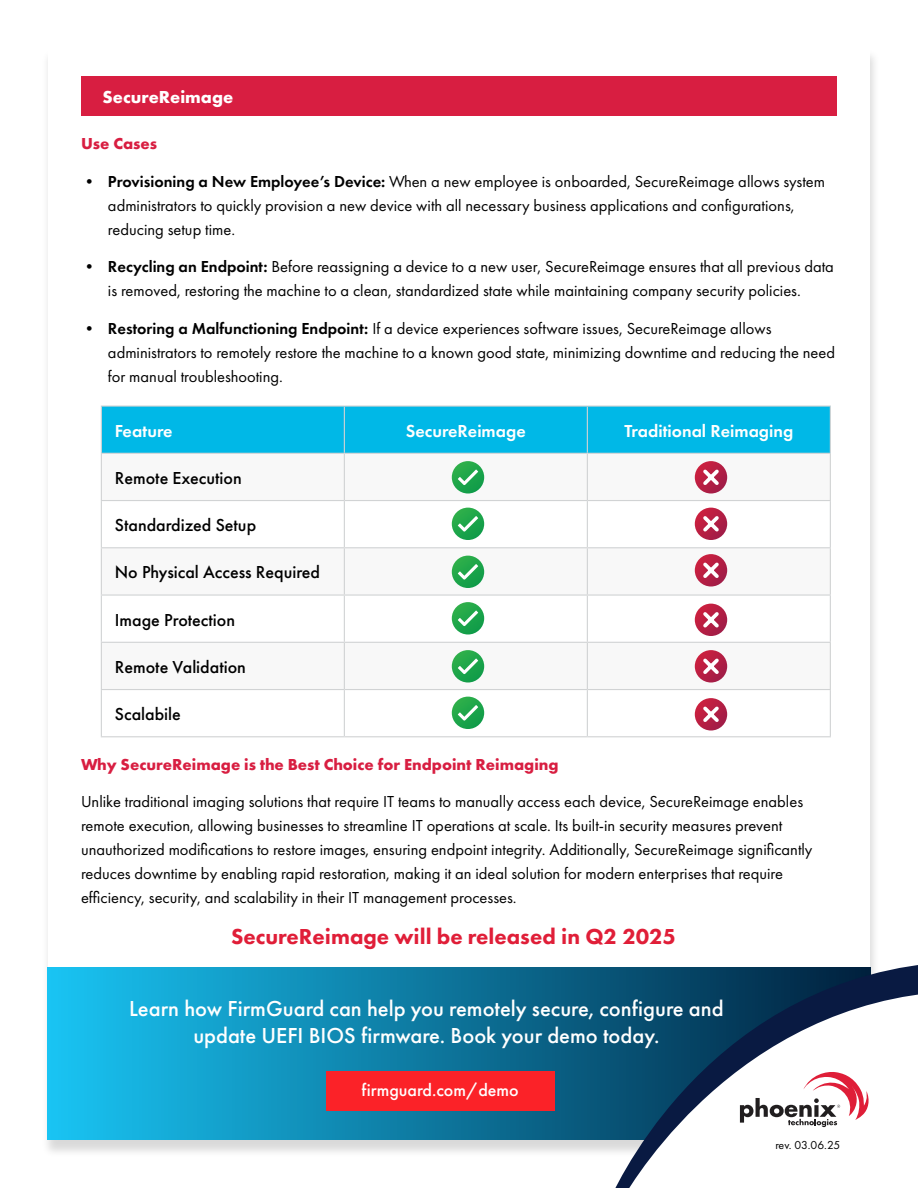
<style>
.page{position:relative;width:918px;height:1188px;background:#fff}
.page>*{position:absolute;margin:0;border:0;box-sizing:border-box;transform-origin:0 0}
.t1{font:500 22.5px/27px "Futura PT";color:#fff;text-align:center}
.t2{font:800 22.5px "Futura PT";color:#e01e38}
.t3{font:500 18px "Futura PT";color:#000}
.t4{font:600 18px "Futura PT";color:#fff}
.t5{font:500 18px "Futura PT";color:#fff}
.t6{font:700 18px "Futura PT";color:#fff}
.t7{font:16.5px/24px "Futura PT";color:#000}
.t8{font:700 16.5px "Futura PT";color:#d81e41}
.t9{font:12px "Futura PT";color:#000}
.s1{font-weight:600}
</style>
<div class="page">
<div style="left:41px;top:48px;width:839px;height:1110px;background:#000;opacity:.15"></div>
<div style="left:48px;top:47px;width:822px;height:1093px;background:#fff"></div>
<svg style="left:48px;top:967px;width:561px;height:173px;background:#108eb7"></svg>
<div style="left:326px;top:1071px;width:228px;height:40px;background:#fb2228"></div>
<div style="left:81px;top:76px;width:756px;height:40px;background:#d81e41"></div>
<svg style="left:609px;top:963px;width:309px;height:225px;background:#2d5975"></svg>
<svg style="left:621px;top:993px;width:297px;height:195px"></svg>
<svg style="left:740px;top:1071px;width:131px;height:56px"></svg>
<div style="left:102px;top:407px;width:728px;height:46px;background:#00b8e7"></div>
<svg style="left:102px;top:454px;width:728px;height:235px"></svg>
<hr style="left:101px;top:405px;width:243px;height:2px;background:#d1d3d4">
<hr style="left:101px;top:407px;width:1px;height:46px;background:#d1d3d4">
<hr style="left:344px;top:405px;width:243px;height:2px;background:#d1d3d4">
<hr style="left:344px;top:407px;width:1px;height:46px;background:#d1d3d4">
<hr style="left:587px;top:405px;width:244px;height:2px;background:#d1d3d4">
<hr style="left:587px;top:407px;width:1px;height:46px;background:#d1d3d4">
<hr style="left:830px;top:407px;width:1px;height:46px;background:#d1d3d4">
<hr style="left:101px;top:453px;width:243px;height:1px;background:#d1d3d4">
<hr style="left:101px;top:454px;width:1px;height:46px;background:#d1d3d4">
<hr style="left:344px;top:453px;width:243px;height:1px;background:#d1d3d4">
<hr style="left:344px;top:454px;width:1px;height:46px;background:#d1d3d4">
<hr style="left:587px;top:453px;width:244px;height:1px;background:#d1d3d4">
<hr style="left:587px;top:454px;width:1px;height:46px;background:#d1d3d4">
<hr style="left:830px;top:454px;width:1px;height:46px;background:#d1d3d4">
<hr style="left:101px;top:500px;width:243px;height:1px;background:#d1d3d4">
<hr style="left:101px;top:501px;width:1px;height:46px;background:#d1d3d4">
<hr style="left:344px;top:500px;width:243px;height:1px;background:#d1d3d4">
<hr style="left:344px;top:501px;width:1px;height:46px;background:#d1d3d4">
<hr style="left:587px;top:500px;width:244px;height:1px;background:#d1d3d4">
<hr style="left:587px;top:501px;width:1px;height:46px;background:#d1d3d4">
<hr style="left:830px;top:501px;width:1px;height:46px;background:#d1d3d4">
<hr style="left:101px;top:547px;width:243px;height:1px;background:#d1d3d4">
<hr style="left:101px;top:548px;width:1px;height:46px;background:#d1d3d4">
<hr style="left:344px;top:547px;width:243px;height:1px;background:#d1d3d4">
<hr style="left:344px;top:548px;width:1px;height:46px;background:#d1d3d4">
<hr style="left:587px;top:547px;width:244px;height:1px;background:#d1d3d4">
<hr style="left:587px;top:548px;width:1px;height:46px;background:#d1d3d4">
<hr style="left:830px;top:548px;width:1px;height:46px;background:#d1d3d4">
<hr style="left:101px;top:594px;width:243px;height:2px;background:#d1d3d4">
<hr style="left:101px;top:596px;width:1px;height:46px;background:#d1d3d4">
<hr style="left:344px;top:594px;width:243px;height:2px;background:#d1d3d4">
<hr style="left:344px;top:596px;width:1px;height:46px;background:#d1d3d4">
<hr style="left:587px;top:594px;width:244px;height:2px;background:#d1d3d4">
<hr style="left:587px;top:596px;width:1px;height:46px;background:#d1d3d4">
<hr style="left:830px;top:596px;width:1px;height:46px;background:#d1d3d4">
<hr style="left:101px;top:642px;width:243px;height:1px;background:#d1d3d4">
<hr style="left:101px;top:643px;width:1px;height:46px;background:#d1d3d4">
<hr style="left:344px;top:642px;width:243px;height:1px;background:#d1d3d4">
<hr style="left:344px;top:643px;width:1px;height:46px;background:#d1d3d4">
<hr style="left:587px;top:642px;width:244px;height:1px;background:#d1d3d4">
<hr style="left:587px;top:643px;width:1px;height:46px;background:#d1d3d4">
<hr style="left:830px;top:643px;width:1px;height:46px;background:#d1d3d4">
<hr style="left:101px;top:689px;width:243px;height:1px;background:#d1d3d4">
<hr style="left:101px;top:690px;width:1px;height:46px;background:#d1d3d4">
<hr style="left:344px;top:689px;width:243px;height:1px;background:#d1d3d4">
<hr style="left:344px;top:690px;width:1px;height:46px;background:#d1d3d4">
<hr style="left:587px;top:689px;width:244px;height:1px;background:#d1d3d4">
<hr style="left:587px;top:690px;width:1px;height:46px;background:#d1d3d4">
<hr style="left:830px;top:690px;width:1px;height:46px;background:#d1d3d4">
<hr style="left:101px;top:736px;width:243px;height:1px;background:#d1d3d4">
<hr style="left:344px;top:736px;width:243px;height:1px;background:#d1d3d4">
<hr style="left:587px;top:736px;width:244px;height:1px;background:#d1d3d4">
<svg style="left:452px;top:461px;width:32px;height:33px"></svg>
<svg style="left:458px;top:470px;width:20px;height:15px"></svg>
<svg style="left:452px;top:508px;width:32px;height:32px"></svg>
<svg style="left:458px;top:516px;width:20px;height:16px"></svg>
<svg style="left:452px;top:602px;width:32px;height:33px"></svg>
<svg style="left:458px;top:611px;width:20px;height:15px"></svg>
<svg style="left:452px;top:650px;width:32px;height:33px"></svg>
<svg style="left:458px;top:659px;width:20px;height:15px"></svg>
<svg style="left:452px;top:697px;width:32px;height:32px"></svg>
<svg style="left:458px;top:705px;width:20px;height:16px"></svg>
<svg style="left:695px;top:461px;width:32px;height:33px"></svg>
<svg style="left:700px;top:466px;width:22px;height:22px"></svg>
<svg style="left:695px;top:508px;width:32px;height:32px"></svg>
<svg style="left:700px;top:513px;width:22px;height:22px"></svg>
<svg style="left:695px;top:604px;width:32px;height:32px"></svg>
<svg style="left:700px;top:609px;width:22px;height:22px"></svg>
<svg style="left:695px;top:650px;width:32px;height:33px"></svg>
<svg style="left:700px;top:655px;width:22px;height:22px"></svg>
<svg style="left:695px;top:698px;width:32px;height:33px"></svg>
<svg style="left:700px;top:703px;width:22px;height:22px"></svg>
<svg style="left:452px;top:556px;width:32px;height:32px"></svg>
<svg style="left:458px;top:564px;width:20px;height:16px"></svg>
<svg style="left:695px;top:554px;width:32px;height:33px"></svg>
<svg style="left:700px;top:559px;width:22px;height:22px"></svg>
<p class="t6" style="left:103px;top:85px;width:132px">SecureReimage</p>
<p class="t8" style="left:81px;top:133px;width:78px">Use Cases</p>
<p class="t7" style="left:108px;top:169px;width:719px;text-indent:-27px"><span class="s1">• Provisioning a New Employee’s Device:</span> When a new employee is onboarded, SecureReimage allows system administrators to quickly provision a new device with all necessary business applications and configurations, reducing setup time.</p>
<p class="t7" style="left:81px;top:255px;width:754px;text-align:center"><span class="s1">• Recycling an Endpoint:</span> Before reassigning a device to a new user, SecureReimage ensures that all previous data is removed, restoring the machine to a clean, standardized state while maintaining company security policies.</p>
<p class="t7" style="left:108px;top:316px;width:729px;text-indent:-27px"><span class="s1">• Restoring a Malfunctioning Endpoint:</span> If a device experiences software issues, SecureReimage allows administrators to remotely restore the machine to a known good state, minimizing downtime and reducing the need for manual troubleshooting.</p>
<p class="t4" style="left:115px;top:419px;width:59px">Feature</p>
<p class="t4" style="left:406px;top:419px;width:121px">SecureReimage</p>
<p class="t4" style="left:624px;top:419px;width:170px">Traditional Reimaging</p>
<p class="t3" style="left:115px;top:467px;width:129px">Remote Execution</p>
<p class="t3" style="left:115px;top:514px;width:143px">Standardized Setup</p>
<p class="t3" style="left:115px;top:561px;width:207px">No Physical Access Required</p>
<p class="t3" style="left:115px;top:609px;width:122px">Image Protection</p>
<p class="t3" style="left:115px;top:656px;width:133px">Remote Validation</p>
<p class="t3" style="left:115px;top:703px;width:68px">Scalabile</p>
<p class="t8" style="left:81px;top:754px;width:479px">Why SecureReimage is the Best Choice for Endpoint Reimaging</p>
<p class="t7" style="left:81px;top:790px;width:733px">Unlike traditional imaging solutions that require IT teams to manually access each device, SecureReimage enables remote execution, allowing businesses to streamline IT operations at scale. Its built-in security measures prevent unauthorized modifications to restore images, ensuring endpoint integrity. Additionally, SecureReimage significantly reduces downtime by enabling rapid restoration, making it an ideal solution for modern enterprises that require efficiency, security, and scalability in their IT management processes.</p>
<h1 class="t2" style="left:231px;top:923px;width:447px">SecureReimage will be released in Q2 2025</h1>
<h1 class="t1" style="left:129px;top:995px;width:596px">Learn how FirmGuard can help you remotely secure, configure and update UEFI BIOS firmware. Book your demo today.</h1>
<p class="t5" style="left:361px;top:1079px;width:159px">firmguard.com/demo</p>
<p class="t9" style="left:775px;top:1138px;width:66px">rev. 03.06.25</p>
</div>
